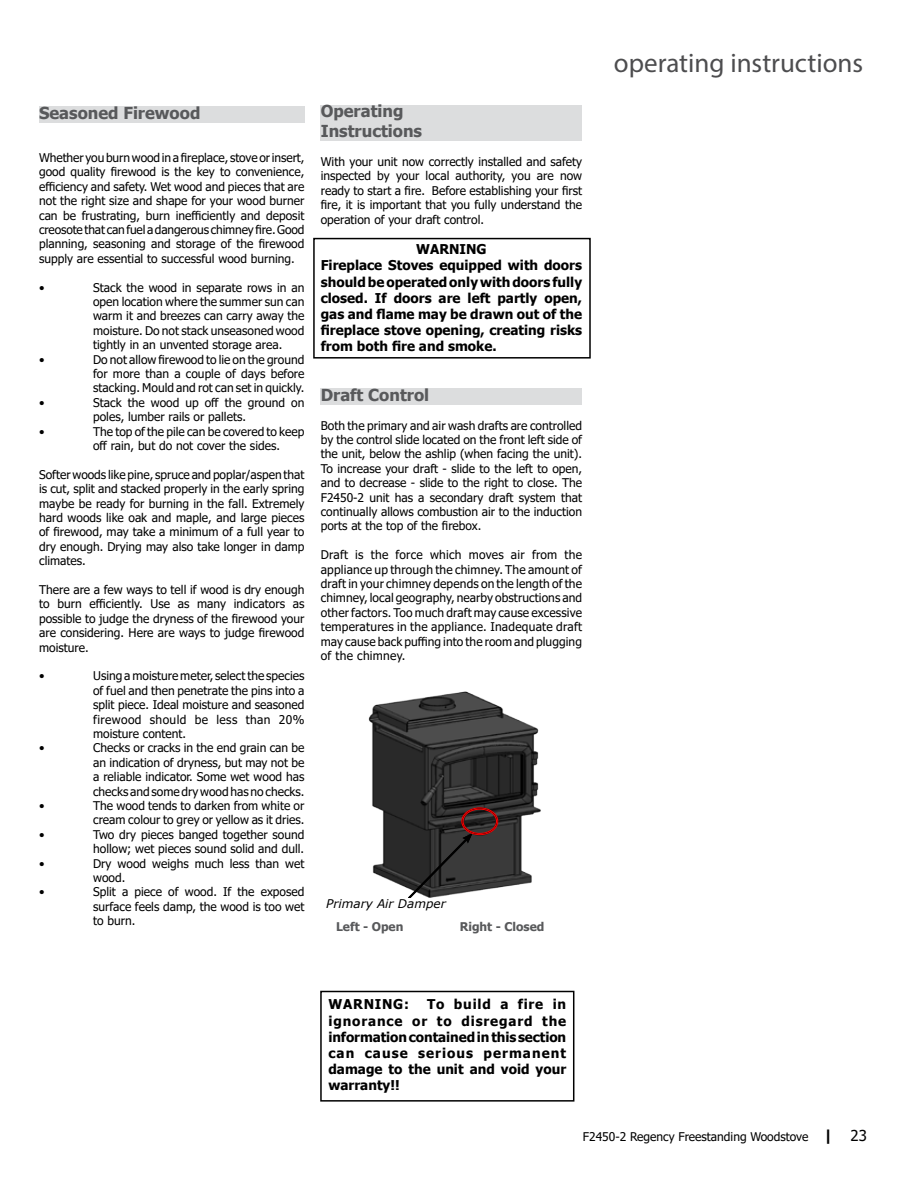
<style>
.page{position:relative;width:918px;height:1188px;background:#fff}
.page>*{position:absolute;margin:0;border:0;box-sizing:border-box;transform-origin:0 0}
.t1{font:27px "Myriad Pro";color:#4d4d4f}
.t2{font:700 16.5px/19.8px "Tahoma";color:#58595b}
.t3{font:700 13.5px/16.2px "Tahoma";color:#000;text-align:justify}
.t4{font:700 13.5px "Tahoma";letter-spacing:.055em;color:#000}
.t5{font:12px/14.4px "Tahoma";color:#000;text-align:justify}
.t6{font:700 12px "Tahoma";color:#58595b}
.t7{font:italic 12px "Verdana";color:#000}
.t8{font:6.9px "Myriad Pro";color:#000}
.s1{font-weight:700;font-size:15px}
.s2{font-size:15px}
</style>
<div class="page">
<div style="left:39px;top:106px;width:265px;height:16px;background:#dcddde"></div>
<div style="left:320px;top:991px;width:254px;height:111px;border:2px solid #000"></div>
<div style="left:321px;top:105px;width:261px;height:36px;background:#dcddde"></div>
<div style="left:313px;top:238px;width:278px;height:121px;border:2px solid #000"></div>
<div style="left:321px;top:388px;width:261px;height:16px;background:#dcddde"></div>
<img style="left:368px;top:691px;width:173px;height:201px">
<div style="left:464px;top:808px;width:32px;height:28px;border:1px solid #231f20;border-radius:50%"></div>
<svg style="left:406px;top:833px;width:66px;height:65px;background:#3a3939"></svg>
<div style="left:462px;top:808px;width:36px;height:27px;border:2px solid #000;border-radius:50%"></div>
<div style="left:462px;top:808px;width:36px;height:27px;border:1px solid #f00;border-radius:50%"></div>
<div style="left:463px;top:809px;width:34px;height:25px;border:1px solid #f00;border-radius:50%"></div>
<h2 class="t2" style="left:39px;top:104px;width:163px">Seasoned Firewood</h2>
<p class="t5" style="left:39px;top:151px;width:267px">Whether you burn wood in a fireplace, stove or insert, good quality firewood is the key to convenience, efficiency and safety. Wet wood and pieces that are not the right size and shape for your wood burner can be frustrating, burn inefficiently and deposit creosote that can fuel a dangerous chimney fire. Good planning, seasoning and storage of the firewood supply are essential to successful wood burning.</p>
<p class="t5" style="left:39px;top:281px;width:7px">•</p>
<p class="t5" style="left:93px;top:281px;width:213px">Stack the wood in separate rows in an open location where the summer sun can warm it and breezes can carry away the moisture. Do not stack unseasoned wood tightly in an unvented storage area.</p>
<p class="t5" style="left:39px;top:353px;width:7px">•</p>
<p class="t5" style="left:93px;top:353px;width:213px">Do not allow firewood to lie on the ground for more than a couple of days before stacking. Mould and rot can set in quickly.</p>
<p class="t5" style="left:39px;top:396px;width:7px">•</p>
<p class="t5" style="left:93px;top:396px;width:213px">Stack the wood up off the ground on poles, lumber rails or pallets.</p>
<p class="t5" style="left:39px;top:425px;width:7px">•</p>
<p class="t5" style="left:93px;top:425px;width:213px">The top of the pile can be covered to keep off rain, but do not cover the sides.</p>
<p class="t5" style="left:39px;top:468px;width:267px">Softer woods like pine, spruce and poplar/aspen that is cut, split and stacked properly in the early spring maybe be ready for burning in the fall. Extremely hard woods like oak and maple, and large pieces of firewood, may take a minimum of a full year to dry enough. Drying may also take longer in damp climates.</p>
<p class="t5" style="left:39px;top:583px;width:267px">There are a few ways to tell if wood is dry enough to burn efficiently. Use as many indicators as possible to judge the dryness of the firewood your are considering. Here are ways to judge firewood moisture.</p>
<p class="t5" style="left:39px;top:670px;width:7px">•</p>
<p class="t5" style="left:93px;top:670px;width:213px">Using a moisture meter, select the species of fuel and then penetrate the pins into a split piece. Ideal moisture and seasoned firewood should be less than 20% moisture content.</p>
<p class="t5" style="left:39px;top:742px;width:7px">•</p>
<p class="t5" style="left:93px;top:742px;width:213px">Checks or cracks in the end grain can be an indication of dryness, but may not be a reliable indicator. Some wet wood has checks and some dry wood has no checks.</p>
<p class="t5" style="left:39px;top:799px;width:7px">•</p>
<p class="t5" style="left:93px;top:799px;width:213px">The wood tends to darken from white or cream colour to grey or yellow as it dries.</p>
<p class="t5" style="left:39px;top:828px;width:7px">•</p>
<p class="t5" style="left:93px;top:828px;width:213px">Two dry pieces banged together sound hollow; wet pieces sound solid and dull.</p>
<p class="t5" style="left:39px;top:857px;width:7px">•</p>
<p class="t5" style="left:93px;top:857px;width:213px">Dry wood weighs much less than wet wood.</p>
<p class="t5" style="left:39px;top:886px;width:7px">•</p>
<p class="t5" style="left:93px;top:886px;width:213px">Split a piece of wood. If the exposed surface feels damp, the wood is too wet to burn.</p>
<h2 class="t2" style="left:321px;top:102px;width:103px">Operating<br>Instructions</h2>
<p class="t5" style="left:321px;top:155px;width:263px">With your unit now correctly installed and safety inspected by your local authority, you are now ready to start a fire. Before establishing your first fire, it is important that you fully understand the operation of your draft control.</p>
<p class="t3" style="left:321px;top:242px;width:263px;text-align:left;text-indent:96px">WARNING<br>Fireplace Stoves equipped with doors should be operated only with doors fully closed. If doors are left partly open, gas and flame may be drawn out of the fireplace stove opening, creating risks from both fire and smoke.</p>
<h2 class="t2" style="left:321px;top:386px;width:110px">Draft Control</h2>
<p class="t5" style="left:321px;top:419px;width:263px">Both the primary and air wash drafts are controlled by the control slide located on the front left side of the unit, below the ashlip (when facing the unit).<br>To increase your draft - slide to the left to open, and to decrease - slide to the right to close. The F2450-2 unit has a secondary draft system that continually allows combustion air to the induction ports at the top of the firebox.</p>
<p class="t5" style="left:321px;top:548px;width:263px">Draft is the force which moves air from the appliance up through the chimney. The amount of draft in your chimney depends on the length of the chimney, local geography, nearby obstructions and other factors. Too much draft may cause excessive temperatures in the appliance. Inadequate draft may cause back puffing into the room and plugging of the chimney.</p>
<p class="t8" style="left:351px;top:896px;width:59px">Primary Air Damper</p>
<p class="t7" style="left:326px;top:895px;width:121px">Primary Air Damper</p>
<p class="t6" style="left:336px;top:918px;width:69px">Left - Open</p>
<p class="t6" style="left:460px;top:918px;width:86px">Right - Closed</p>
<h1 class="t1" style="left:614px;top:46px;width:251px">operating instructions</h1>
<p class="t3" style="left:328px;top:997px;width:239px;text-indent:99px">To build a fire in ignorance or to disregard the information contained in this section can cause serious permanent damage to the unit and void your warranty!!</p>
<p class="t4" style="left:328px;top:995px;width:82px">WARNING:</p>
<p class="t5" style="left:583px;top:1130px;width:286px">F2450-2 Regency Freestanding Woodstove <span class="s1">|</span> <span class="s2">23</span></p>
</div>
